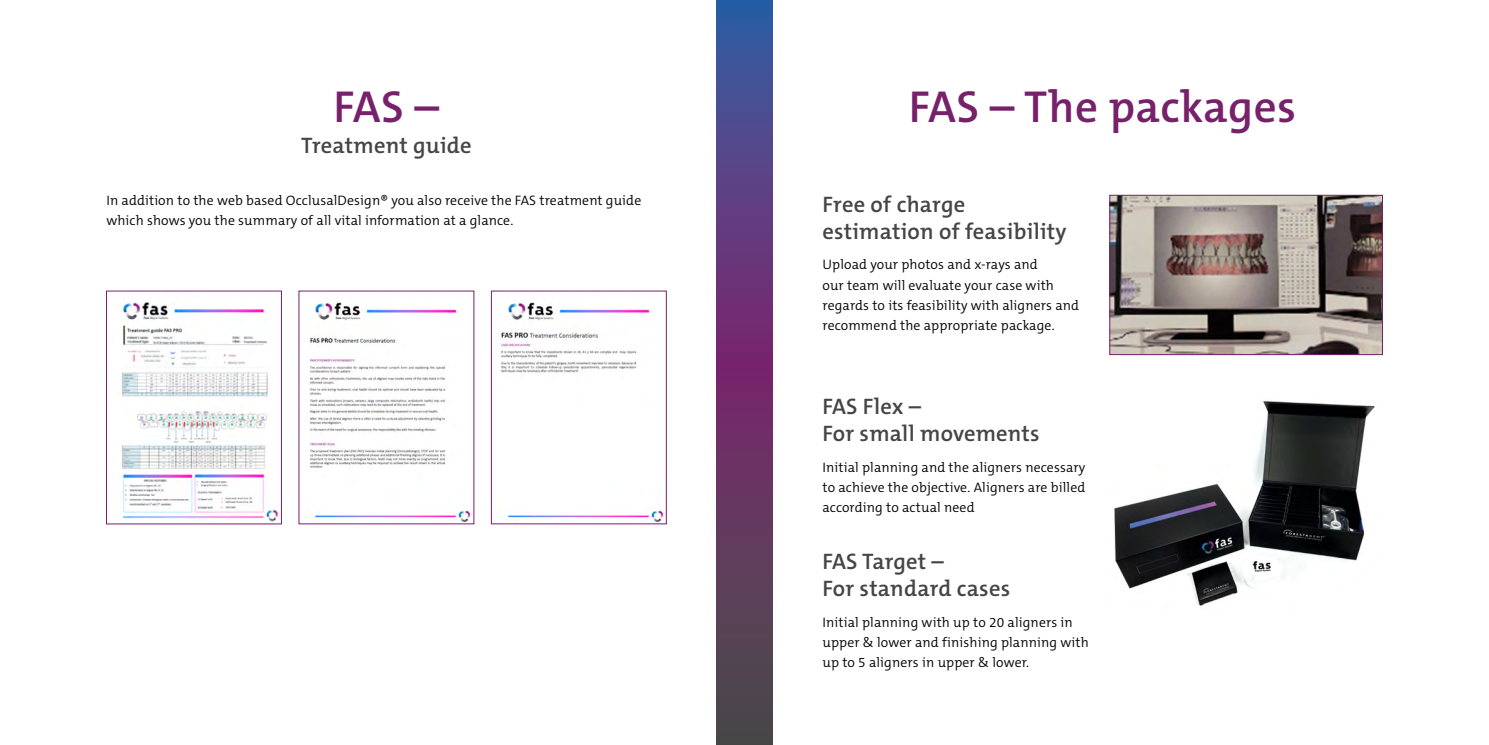
<style>
.page{position:relative;width:1489px;height:745px;background:#fff}
.page>*{position:absolute;margin:0;border:0;box-sizing:border-box;transform-origin:0 0}
.t1{font:600 45px "The Mix C5";letter-spacing:.01em;color:#77216b}
.t2{font:600 22.5px/27px "The Mix C5";letter-spacing:.01em;color:#444544}
.t3{font:300 13.75px/20px "The Mix C5";letter-spacing:.01em;color:#000}
</style>
<div class="page">
<img style="left:121px;top:302px;width:158px;height:219px">
<img style="left:309px;top:302px;width:162px;height:219px">
<img style="left:501px;top:302px;width:163px;height:219px">
<img style="left:1111px;top:197px;width:269px;height:155px">
<div style="left:1109px;top:195px;width:273px;height:159px;border:1px solid #77216b"></div>
<img style="left:1114px;top:401px;width:261px;height:205px">
<svg style="left:716px;top:0;width:56px;height:744px;background:#5b3d70"></svg>
<h1 class="t1" style="left:333px;top:78px;width:107px">FAS –</h1>
<h2 class="t2" style="left:301px;top:132px;width:172px">Treatment guide</h2>
<p class="t3" style="left:106px;top:191px;width:536px">In addition to the web based OcclusalDesign® you also receive the FAS treatment guide which shows you the summary of all vital information at a glance.</p>
<h1 class="t1" style="left:908px;top:78px;width:389px">FAS – The packages</h1>
<h2 class="t2" style="left:822px;top:191px;width:245px">Free of charge estimation of feasibility</h2>
<p class="t3" style="left:822px;top:255px;width:258px">Upload your photos and x-rays and<br>our team will evaluate your case with regards to its feasibility with aligners and recommend the appropriate package.</p>
<h2 class="t2" style="left:822px;top:393px;width:218px">FAS Flex –<br>For small movements</h2>
<p class="t3" style="left:822px;top:457px;width:264px;text-align:justify">Initial planning and the aligners necessary to achieve the objective. Aligners are billed according to actual need</p>
<h2 class="t2" style="left:822px;top:548px;width:189px">FAS Target –<br>For standard cases</h2>
<p class="t3" style="left:822px;top:612px;width:268px">Initial planning with up to 20 aligners in upper &amp; lower and finishing planning with up to 5 aligners in upper &amp; lower.</p>
</div>
